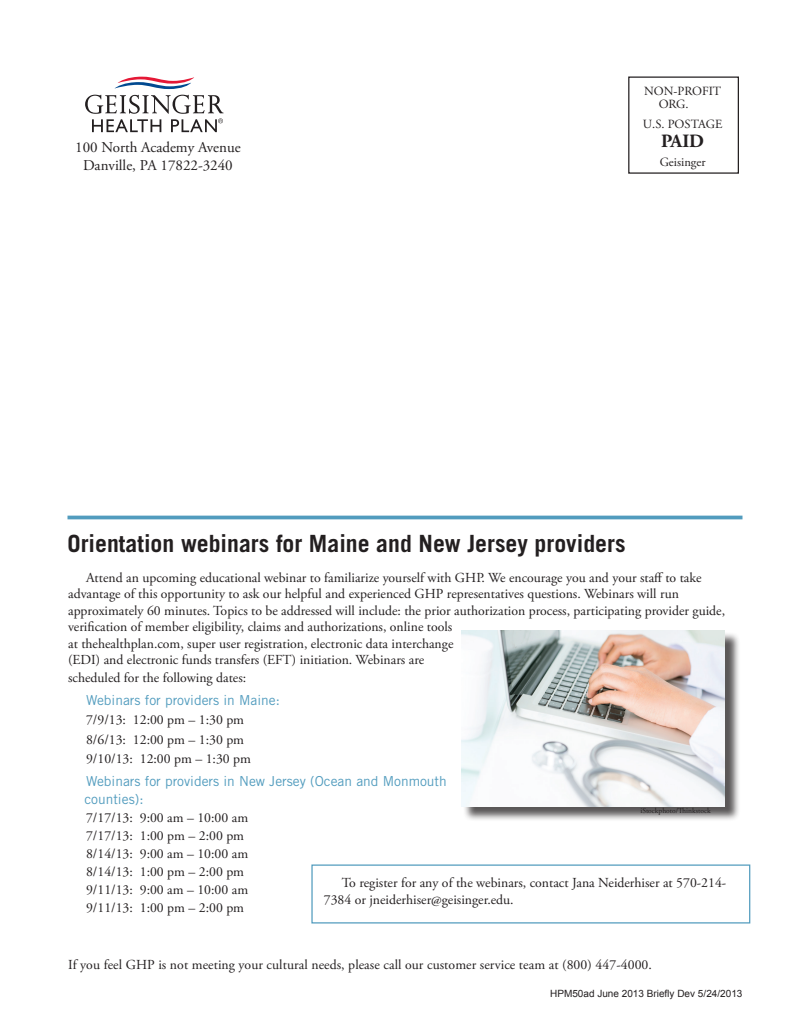
<style>
.page{position:relative;width:810px;height:1035px;background:#fff}
.page>*{position:absolute;margin:0;border:0;box-sizing:border-box;transform-origin:0 0}
.t1{font:700 23.75px "Trade Gothic LT Std";color:#231f20}
.t2{font:700 18.75px "Adobe Garamond Pro";color:#231f20}
.t3{font:15px/18.1px "Adobe Garamond Pro";color:#231f20;text-align:center}
.t4{font:13.75px/16.6px "Adobe Garamond Pro";color:#231f20}
.t5{font:13.75px/17.5px "Trade Gothic LT Std";color:#529cbe}
.t6{font:12.5px/13.8px "Adobe Garamond Pro";color:#231f20}
.t7{font:10px "Arial";color:#231f20}
.t8{font:7.5px "Adobe Garamond Pro";color:#231f20}
</style>
<div class="page">
<hr style="left:68px;top:516px;width:674px;height:3px;background:#529cbe">
<div style="left:628px;top:77px;width:111px;height:97px;border:1px solid #231f20"></div>
<svg style="left:85px;top:95px;width:139px;height:37px"></svg>
<svg style="left:114px;top:77px;width:80px;height:12px"></svg>
<div style="left:463px;top:632px;width:277px;height:189px;background:#231f20;opacity:.75"></div>
<img style="left:461px;top:630px;width:264px;height:176px">
<div style="left:311px;top:864px;width:439px;height:60px;border:1px solid #529cbe"></div>
<p class="t3" style="left:75px;top:139px;width:167px">100 North Academy Avenue<br>Danville, PA 17822-3240</p>
<p class="t6" style="left:659px;top:84px;width:64px;text-indent:-15px">NON-PROFIT<br>ORG.</p>
<p class="t6" style="left:643px;top:117px;width:81px">U.S. POSTAGE</p>
<h2 class="t2" style="left:661px;top:130px;width:45px">PAID</h2>
<p class="t6" style="left:660px;top:156px;width:47px">Geisinger</p>
<h1 class="t1" style="left:68px;top:529px;width:560px">Orientation webinars for Maine and New Jersey providers</h1>
<p class="t4" style="left:68px;top:570px;width:659px;text-indent:18px">Attend an upcoming educational webinar to familiarize yourself with GHP. We encourage you and your staff to take advantage of this opportunity to ask our helpful and experienced GHP representatives questions. Webinars will run approximately 60 minutes. Topics to be addressed will include: the prior authorization process, participating provider guide, verification of member eligibility, claims and authorizations, online tools<br>at thehealthplan.com, super user registration, electronic data interchange<br>(EDI) and electronic funds transfers (EFT) initiation. Webinars are<br>scheduled for the following dates:</p>
<p class="t5" style="left:86px;top:691px;width:195px">Webinars for providers in Maine:</p>
<p class="t4" style="left:86px;top:711px;width:166px;line-height:19.4px">7/9/13: 12:00 pm – 1:30 pm<br>8/6/13: 12:00 pm – 1:30 pm<br>9/10/13: 12:00 pm – 1:30 pm</p>
<p class="t5" style="left:84px;top:772px;width:364px">Webinars for providers in New Jersey (Ocean and Monmouth counties):</p>
<p class="t4" style="left:86px;top:809px;width:164px;line-height:18.1px">7/17/13: 9:00 am – 10:00 am<br>7/17/13: 1:00 pm – 2:00 pm<br>8/14/13: 9:00 am – 10:00 am<br>8/14/13: 1:00 pm – 2:00 pm<br>9/11/13: 9:00 am – 10:00 am<br>9/11/13: 1:00 pm – 2:00 pm</p>
<p class="t8" style="left:641px;top:806px;width:72px">iStockphoto/Thinkstock</p>
<p class="t4" style="left:324px;top:874px;width:404px;line-height:17.5px;text-indent:18px">To register for any of the webinars, contact Jana Neiderhiser at 570-214-<br>7384 or jneiderhiser@geisinger.edu.</p>
<p class="t4" style="left:68px;top:957px;width:585px">If you feel GHP is not meeting your cultural needs, please call our customer service team at (800) 447-4000.</p>
<p class="t7" style="left:550px;top:987px;width:194px">HPM50ad June 2013 Briefly Dev 5/24/2013</p>
</div>
